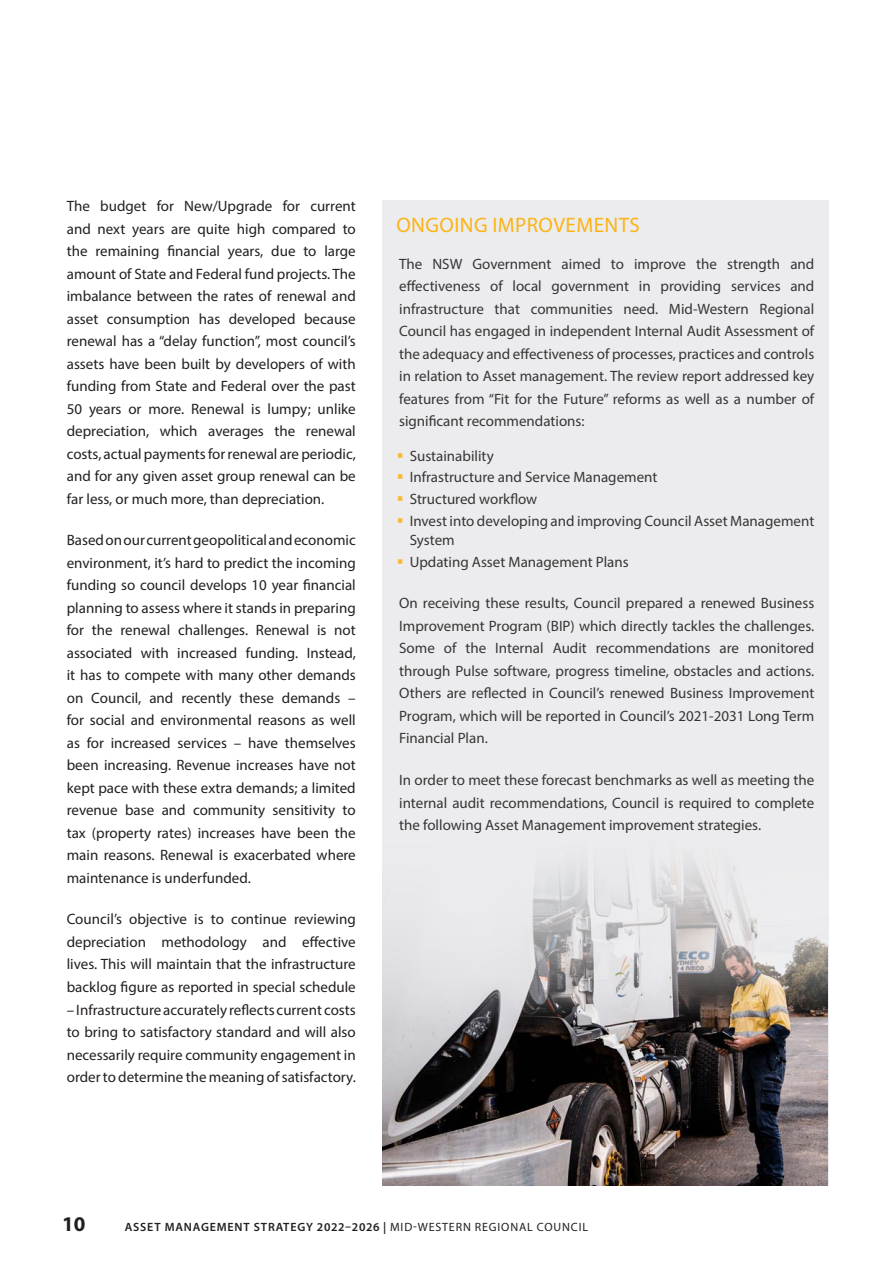
<style>
.page{position:relative;width:893px;height:1263px;background:#fff}
.page>*{position:absolute;margin:0;border:0;box-sizing:border-box;transform-origin:0 0}
.Heading_1{font:21px "Myriad Pro";letter-spacing:.02em;color:#fbb416}
.t1{font:700 21px "Myriad Pro";color:#231f20}
.Body_Copy{font:15px/22.5px "Myriad Pro";color:#231f20;text-align:justify}
.t2{font:600 12px "Myriad Pro";letter-spacing:.07em;color:#231f20}
.s1{font-weight:400}
</style>
<div class="page">
<div style="left:382px;top:201px;width:446px;height:985px;background:#ececee"></div>
<img style="left:382px;top:863px;width:446px;height:323px">
<p class="Body_Copy" style="left:67px;top:195px;width:291px">The budget for New/Upgrade for current and next years are quite high compared to the remaining financial years, due to large amount of State and Federal fund projects. The imbalance between the rates of renewal and asset consumption has developed because renewal has a “delay function”, most council’s assets have been built by developers of with funding from State and Federal over the past 50 years or more. Renewal is lumpy; unlike depreciation, which averages the renewal costs, actual payments for renewal are periodic, and for any given asset group renewal can be far less, or much more, than depreciation.</p>
<p class="Body_Copy" style="left:67px;top:529px;width:290px">Based on our current geopolitical and economic environment, it’s hard to predict the incoming funding so council develops 10 year financial planning to assess where it stands in preparing for the renewal challenges. Renewal is not associated with increased funding. Instead, it has to compete with many other demands on Council, and recently these demands – for social and environmental reasons as well as for increased services – have themselves been increasing. Revenue increases have not kept pace with these extra demands; a limited revenue base and community sensitivity to tax (property rates) increases have been the main reasons. Renewal is exacerbated where maintenance is underfunded.</p>
<p class="Body_Copy" style="left:67px;top:908px;width:290px">Council’s objective is to continue reviewing depreciation methodology and effective lives. This will maintain that the infrastructure backlog figure as reported in special schedule</p>
<p class="Body_Copy" style="left:67px;top:998px;width:291px">– Infrastructure accurately reflects current costs to bring to satisfactory standard and will also necessarily require community engagement in order to determine the meaning of satisfactory.</p>
<p class="Heading_1" style="left:396px;top:212px;width:245px">ONGOING IMPROVEMENTS</p>
<p class="Body_Copy" style="left:399px;top:252px;width:417px">The NSW Government aimed to improve the strength and effectiveness of local government in providing services and infrastructure that communities need. Mid-Western Regional Council has engaged in independent Internal Audit Assessment of the adequacy and effectiveness of processes, practices and controls in relation to Asset management. The review report addressed key features from “Fit for the Future” reforms as well as a number of significant recommendations:</p>
<p class="Body_Copy" style="left:410px;top:445px;width:406px;line-height:21.6px;text-align:left">Sustainability<br>Infrastructure and Service Management<br>Structured workflow<br>Invest into developing and improving Council Asset Management</p>
<p class="Body_Copy" style="left:410px;top:529px;width:221px;line-height:21.6px">System<br>Updating Asset Management Plans</p>
<p class="Body_Copy" style="left:399px;top:592px;width:417px">On receiving these results, Council prepared a renewed Business Improvement Program (BIP) which directly tackles the challenges.<br>Some of the Internal Audit recommendations are monitored through Pulse software, progress timeline, obstacles and actions.<br>Others are reflected in Council’s renewed Business Improvement Program, which will be reported in Council’s 2021-2031 Long Term Financial Plan.</p>
<p class="Body_Copy" style="left:399px;top:768px;width:417px">In order to meet these forecast benchmarks as well as meeting the internal audit recommendations, Council is required to complete the following Asset Management improvement strategies.</p>
<h1 class="t1" style="left:62px;top:1210px;width:25px">10</h1>
<p class="t2" style="left:125px;top:1219px;width:465px">ASSET MANAGEMENT STRATEGY 2022–2026 | <span class="s1">MID-WESTERN REGIONAL COUNCIL</span></p>
</div>
